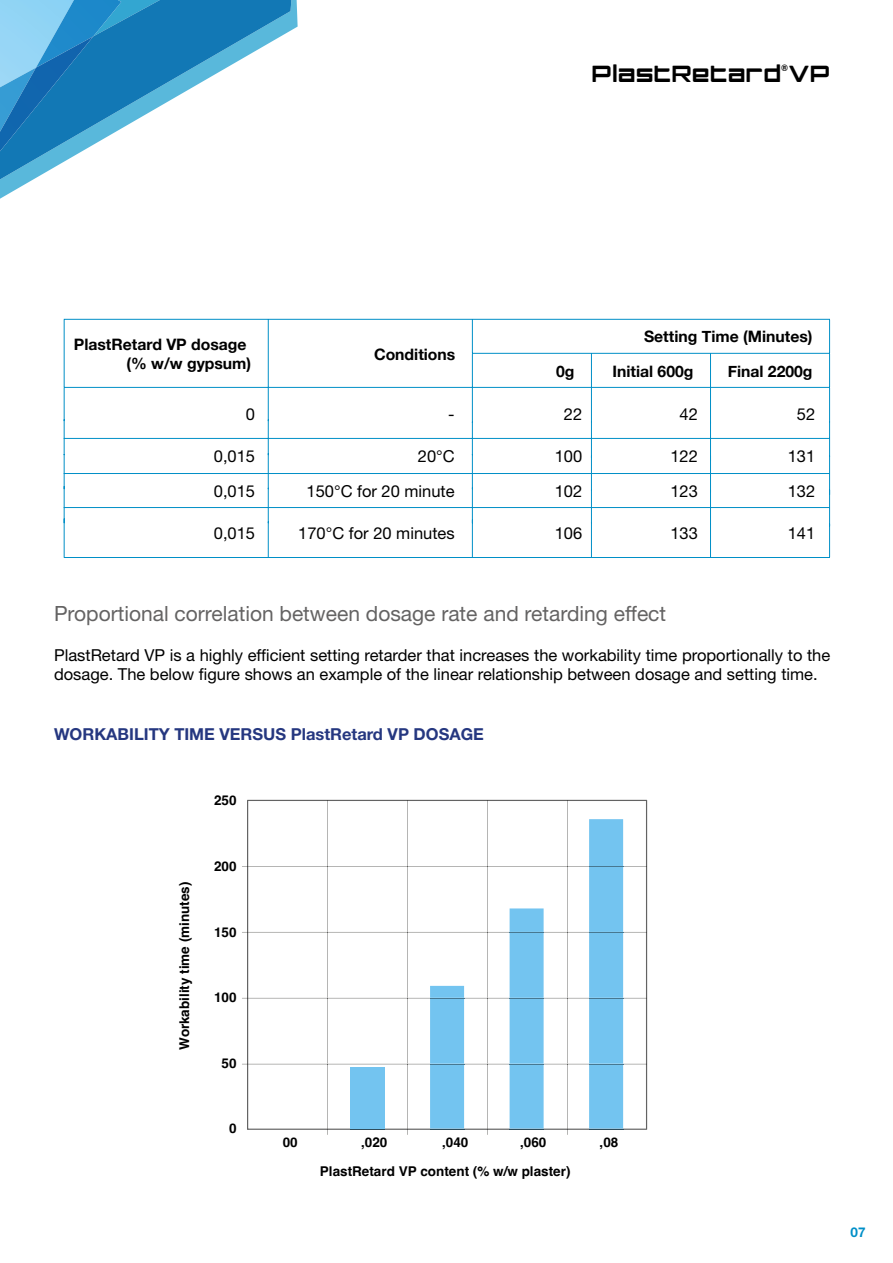
<style>
.page{position:relative;width:893px;height:1263px;background:#fff}
.page>*{position:absolute;margin:0;border:0;box-sizing:border-box;transform-origin:0 0}
.t1{font:800 27.15px "Ginza";color:#000;scale:.94 1}
.t2{font:21px "Helvetica Neue LT Std";color:#646363}
.t3{font:16.5px/19.8px "Helvetica Neue LT Std";color:#000}
.t4{font:700 16.5px "Helvetica Neue LT Std";color:#253780}
.t5{font:700 15.75px/18.9px "Helvetica Neue";color:#000;text-align:right}
.t6{font:700 13.5px "Helvetica";color:#000}
.t7{font:700 13.5px "Helvetica Neue LT Std";color:#008fc8}
.t8{font:700 9px "Helvetica";color:#000;scale:.94 1}
</style>
<div class="page">
<svg style="left:0;top:0;width:298px;height:199px"></svg>
<svg style="left:0;top:0;width:291px;height:179px"></svg>
<svg style="left:0;top:0;width:160px;height:151px;background:#4298cb"></svg>
<hr style="left:64px;top:319px;width:204px;height:1px;background:#008fc7">
<hr style="left:64px;top:320px;width:1px;height:33px;background:#008fc7">
<hr style="left:268px;top:319px;width:204px;height:1px;background:#008fc7">
<hr style="left:268px;top:320px;width:1px;height:33px;background:#008fc7">
<hr style="left:64px;top:353px;width:1px;height:34px;background:#008fc7">
<hr style="left:268px;top:353px;width:1px;height:34px;background:#008fc7">
<hr style="left:472px;top:319px;width:119px;height:1px;background:#008fc7">
<hr style="left:472px;top:320px;width:1px;height:33px;background:#008fc7">
<hr style="left:591px;top:319px;width:119px;height:1px;background:#008fc7">
<hr style="left:710px;top:319px;width:120px;height:1px;background:#008fc7">
<hr style="left:829px;top:320px;width:1px;height:33px;background:#008fc7">
<hr style="left:472px;top:353px;width:119px;height:1px;background:#008fc7">
<hr style="left:472px;top:354px;width:1px;height:33px;background:#008fc7">
<hr style="left:591px;top:353px;width:119px;height:1px;background:#008fc7">
<hr style="left:591px;top:354px;width:1px;height:33px;background:#008fc7">
<hr style="left:710px;top:353px;width:120px;height:1px;background:#008fc7">
<hr style="left:710px;top:354px;width:1px;height:33px;background:#008fc7">
<hr style="left:829px;top:354px;width:1px;height:33px;background:#008fc7">
<hr style="left:64px;top:387px;width:204px;height:1px;background:#008fc7">
<hr style="left:64px;top:388px;width:1px;height:33px;background:#008fc7">
<hr style="left:268px;top:387px;width:204px;height:1px;background:#008fc7">
<hr style="left:268px;top:388px;width:1px;height:33px;background:#008fc7">
<hr style="left:472px;top:387px;width:119px;height:1px;background:#008fc7">
<hr style="left:472px;top:388px;width:1px;height:35px;background:#008fc7">
<hr style="left:591px;top:387px;width:119px;height:1px;background:#008fc7">
<hr style="left:591px;top:388px;width:1px;height:34px;background:#008fc7">
<hr style="left:710px;top:387px;width:120px;height:1px;background:#008fc7">
<hr style="left:710px;top:388px;width:1px;height:36px;background:#008fc7">
<hr style="left:829px;top:388px;width:1px;height:34px;background:#008fc7">
<hr style="left:64px;top:419px;width:1px;height:36px;background:#008fc7">
<hr style="left:268px;top:420px;width:1px;height:35px;background:#008fc7">
<hr style="left:472px;top:422px;width:1px;height:33px;background:#008fc7">
<hr style="left:591px;top:422px;width:1px;height:36px;background:#008fc7">
<hr style="left:710px;top:422px;width:1px;height:39px;background:#008fc7">
<hr style="left:829px;top:422px;width:1px;height:35px;background:#008fc7">
<hr style="left:64px;top:438px;width:204px;height:1px;background:#008fc7">
<hr style="left:64px;top:454px;width:1px;height:35px;background:#008fc7">
<hr style="left:268px;top:438px;width:204px;height:1px;background:#008fc7">
<hr style="left:268px;top:453px;width:1px;height:36px;background:#008fc7">
<hr style="left:472px;top:438px;width:119px;height:1px;background:#008fc7">
<hr style="left:472px;top:454px;width:1px;height:35px;background:#008fc7">
<hr style="left:591px;top:438px;width:119px;height:1px;background:#008fc7">
<hr style="left:591px;top:456px;width:1px;height:35px;background:#008fc7">
<hr style="left:710px;top:438px;width:120px;height:1px;background:#008fc7">
<hr style="left:710px;top:456px;width:1px;height:36px;background:#008fc7">
<hr style="left:829px;top:456px;width:1px;height:39px;background:#008fc7">
<hr style="left:64px;top:473px;width:204px;height:1px;background:#008fc7">
<hr style="left:64px;top:486px;width:1px;height:37px;background:#008fc7">
<hr style="left:268px;top:473px;width:204px;height:1px;background:#008fc7">
<hr style="left:268px;top:488px;width:1px;height:35px;background:#008fc7">
<hr style="left:472px;top:473px;width:119px;height:1px;background:#008fc7">
<hr style="left:472px;top:487px;width:1px;height:36px;background:#008fc7">
<hr style="left:591px;top:473px;width:119px;height:1px;background:#008fc7">
<hr style="left:591px;top:490px;width:1px;height:33px;background:#008fc7">
<hr style="left:710px;top:473px;width:120px;height:1px;background:#008fc7">
<hr style="left:710px;top:490px;width:1px;height:34px;background:#008fc7">
<hr style="left:829px;top:490px;width:1px;height:36px;background:#008fc7">
<hr style="left:64px;top:507px;width:204px;height:1px;background:#008fc7">
<hr style="left:64px;top:519px;width:1px;height:38px;background:#008fc7">
<hr style="left:268px;top:507px;width:204px;height:1px;background:#008fc7">
<hr style="left:268px;top:522px;width:1px;height:35px;background:#008fc7">
<hr style="left:472px;top:507px;width:119px;height:1px;background:#008fc7">
<hr style="left:472px;top:520px;width:1px;height:37px;background:#008fc7">
<hr style="left:591px;top:507px;width:119px;height:1px;background:#008fc7">
<hr style="left:591px;top:522px;width:1px;height:35px;background:#008fc7">
<hr style="left:710px;top:507px;width:120px;height:1px;background:#008fc7">
<hr style="left:710px;top:524px;width:1px;height:33px;background:#008fc7">
<hr style="left:829px;top:524px;width:1px;height:33px;background:#008fc7">
<hr style="left:64px;top:557px;width:204px;height:1px;background:#008fc7">
<hr style="left:268px;top:557px;width:204px;height:1px;background:#008fc7">
<hr style="left:472px;top:557px;width:119px;height:1px;background:#008fc7">
<hr style="left:591px;top:557px;width:119px;height:1px;background:#008fc7">
<hr style="left:710px;top:557px;width:120px;height:1px;background:#008fc7">
<svg style="left:242px;top:800px;width:405px;height:335px"></svg>
<hr style="left:589px;top:1128px;width:34px;height:1px;background:#2e4d5c">
<hr style="left:589px;top:866px;width:34px;height:1px;background:#477891">
<hr style="left:589px;top:932px;width:34px;height:1px;background:#477891">
<hr style="left:589px;top:998px;width:34px;height:1px;background:#477891">
<hr style="left:589px;top:1064px;width:34px;height:1px;background:#477891">
<h1 class="t1" style="left:592px;top:56px;width:255px">PlastRetard VP</h1>
<p class="t8" style="left:781px;top:63px;width:8px">®</p>
<p class="t5" style="left:74px;top:335px;width:179px">PlastRetard VP dosage (% w/w gypsum)</p>
<p class="t5" style="left:374px;top:345px;width:83px">Conditions</p>
<p class="t5" style="left:644px;top:328px;width:170px">Setting Time (Minutes)</p>
<p class="t5" style="left:556px;top:362px;width:20px">0g</p>
<p class="t5" style="left:612px;top:362px;width:83px">Initial 600g</p>
<p class="t5" style="left:728px;top:362px;width:86px">Final 2200g</p>
<p class="t3" style="left:246px;top:404px;width:11px">0</p>
<p class="t3" style="left:448px;top:404px;width:8px">-</p>
<p class="t3" style="left:564px;top:404px;width:20px">22</p>
<p class="t3" style="left:680px;top:404px;width:20px">42</p>
<p class="t3" style="left:797px;top:404px;width:20px">52</p>
<p class="t3" style="left:214px;top:445px;width:43px">0,015</p>
<p class="t3" style="left:418px;top:445px;width:38px">20°C</p>
<p class="t3" style="left:555px;top:445px;width:29px">100</p>
<p class="t3" style="left:670px;top:445px;width:29px">122</p>
<p class="t3" style="left:788px;top:445px;width:29px">131</p>
<p class="t3" style="left:214px;top:481px;width:43px">0,015</p>
<p class="t3" style="left:307px;top:481px;width:150px">150°C for 20 minute</p>
<p class="t3" style="left:555px;top:481px;width:29px">102</p>
<p class="t3" style="left:670px;top:481px;width:29px">123</p>
<p class="t3" style="left:788px;top:481px;width:29px">132</p>
<p class="t3" style="left:214px;top:522px;width:43px">0,015</p>
<p class="t3" style="left:298px;top:522px;width:158px">170°C for 20 minutes</p>
<p class="t3" style="left:555px;top:522px;width:29px">106</p>
<p class="t3" style="left:670px;top:522px;width:29px">133</p>
<p class="t3" style="left:788px;top:522px;width:29px">141</p>
<p class="t2" style="left:54px;top:601px;width:614px">Proportional correlation between dosage rate and retarding effect</p>
<p class="t3" style="left:54px;top:645px;width:778px">PlastRetard VP is a highly efficient setting retarder that increases the workability time proportionally to the dosage. The below figure shows an example of the linear relationship between dosage and setting time.</p>
<p class="t4" style="left:54px;top:724px;width:431px">WORKABILITY TIME VERSUS PlastRetard VP DOSAGE</p>
<p class="t6" style="left:214px;top:792px;width:24px">250</p>
<p class="t6" style="left:176px;top:1050px;width:170px;rotate:-90deg">Workability time (minutes)</p>
<p class="t6" style="left:214px;top:858px;width:24px">200</p>
<p class="t6" style="left:214px;top:923px;width:24px">150</p>
<p class="t6" style="left:214px;top:989px;width:24px">100</p>
<p class="t6" style="left:222px;top:1055px;width:17px">50</p>
<p class="t6" style="left:229px;top:1120px;width:9px">0</p>
<p class="t6" style="left:283px;top:1134px;width:17px">00</p>
<p class="t6" style="left:361px;top:1134px;width:28px">,020</p>
<p class="t6" style="left:442px;top:1134px;width:28px">,040</p>
<p class="t6" style="left:520px;top:1134px;width:28px">,060</p>
<p class="t6" style="left:600px;top:1134px;width:20px">,08</p>
<p class="t6" style="left:320px;top:1163px;width:252px">PlastRetard VP content (% w/w plaster)</p>
<p class="t7" style="left:850px;top:1224px;width:17px">07</p>
</div>
